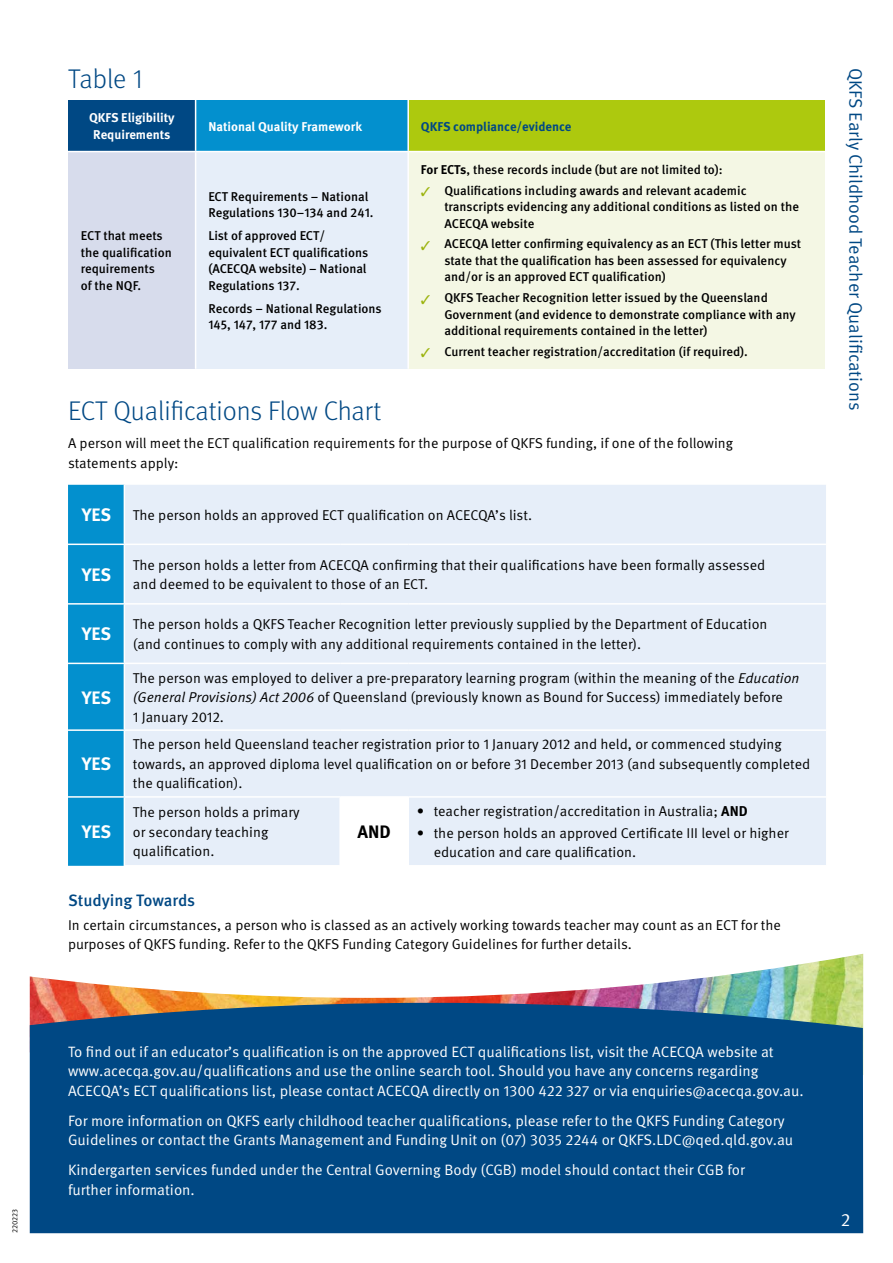
<style>
.page{position:relative;width:893px;height:1263px;background:#fff}
.page>*{position:absolute;margin:0;border:0;box-sizing:border-box;transform-origin:0 0}
.head_1_Light{font:300 27px "Meta OT";color:#004884}
.t1{font:18px "Meta OT Norm";color:#004884}
.t2{font:700 18px "Meta OT";letter-spacing:-.005em;color:#fff}
.t3{font:700 18px "Meta OT";color:#000}
.t4{font:18px "Meta OT Norm";color:#fff}
.head_3{font:500 16.5px "Meta OT";letter-spacing:-.005em;color:#004884}
.copy_2_5mm_space{font:15px/19.5px "Meta OT Norm";color:#fff}
.copy_2mm_space{font:14.25px/19.5px "Meta OT Norm";color:#000}
.bullet{font:14.25px/19.5px "Meta OT Norm";color:#000}
.bullet-2{font:500 12.75px/16.5px "Meta OT";color:#000}
.copy_2mm_space-2{font:500 12.75px/16.5px "Meta OT";color:#000}
.bullet_last{font:500 12.75px "Meta OT";color:#000}
.copy_2mm_space-3{font:700 12.75px/16.5px "Meta OT";color:#fff;text-align:center}
.copy_2mm_space-4{font:700 12.75px "Meta OT";color:#004884}
.t5{font:7.5px "Meta OT Norm";color:#000}
.s1{font-weight:700}
.s2{color:#9bb30d}
.s3{font-family:"Meta OT Norm Ita"}
.s4{font-family:"Meta OT";font-weight:700}
</style>
<div class="page">
<div style="left:68px;top:100px;width:128px;height:52px;background:#004884"></div>
<div style="left:196px;top:100px;width:212px;height:52px;background:#0390ce"></div>
<div style="left:408px;top:100px;width:417px;height:52px;background:#adc90e"></div>
<div style="left:68px;top:152px;width:128px;height:217px;background:#d7dcec"></div>
<div style="left:196px;top:152px;width:212px;height:217px;background:#e6eef9"></div>
<div style="left:408px;top:152px;width:417px;height:217px;background:#f4f7e4"></div>
<hr style="left:195px;top:100px;width:1px;height:51px;background:#fff">
<hr style="left:407px;top:100px;width:2px;height:51px;background:#fff">
<hr style="left:68px;top:151px;width:128px;height:1px;background:#fff">
<hr style="left:196px;top:151px;width:212px;height:1px;background:#fff">
<hr style="left:195px;top:152px;width:1px;height:217px;background:#fff">
<hr style="left:408px;top:151px;width:417px;height:1px;background:#fff">
<hr style="left:407px;top:152px;width:2px;height:217px;background:#fff">
<div style="left:68px;top:485px;width:56px;height:381px;background:#0390ce"></div>
<div style="left:125px;top:485px;width:701px;height:380px;background:#e6eef9"></div>
<div style="left:340px;top:797px;width:68px;height:69px;background:#fff"></div>
<hr style="left:68px;top:544px;width:56px;height:1px;background:#fff">
<hr style="left:124px;top:544px;width:216px;height:1px;background:#fff">
<hr style="left:340px;top:544px;width:68px;height:1px;background:#fff">
<hr style="left:408px;top:544px;width:418px;height:1px;background:#fff">
<hr style="left:68px;top:603px;width:56px;height:2px;background:#fff">
<hr style="left:124px;top:603px;width:216px;height:2px;background:#fff">
<hr style="left:340px;top:603px;width:68px;height:2px;background:#fff">
<hr style="left:408px;top:603px;width:418px;height:2px;background:#fff">
<hr style="left:68px;top:663px;width:56px;height:1px;background:#fff">
<hr style="left:124px;top:663px;width:216px;height:1px;background:#fff">
<hr style="left:340px;top:663px;width:68px;height:1px;background:#fff">
<hr style="left:408px;top:663px;width:418px;height:1px;background:#fff">
<hr style="left:68px;top:729px;width:56px;height:2px;background:#fff">
<hr style="left:124px;top:729px;width:216px;height:2px;background:#fff">
<hr style="left:340px;top:729px;width:68px;height:2px;background:#fff">
<hr style="left:408px;top:729px;width:418px;height:2px;background:#fff">
<hr style="left:68px;top:796px;width:56px;height:2px;background:#fff">
<hr style="left:124px;top:796px;width:216px;height:2px;background:#fff">
<hr style="left:340px;top:796px;width:68px;height:2px;background:#fff">
<hr style="left:339px;top:798px;width:2px;height:67px;background:#fff">
<hr style="left:408px;top:796px;width:418px;height:2px;background:#fff">
<img style="left:30px;top:954px;width:833px;height:49px">
<div style="left:30px;top:1003px;width:833px;height:230px;background:#004884"></div>
<p class="head_1_Light" style="left:68px;top:63px;width:79px">Table 1</p>
<p class="copy_2mm_space-3" style="left:89px;top:110px;width:87px">QKFS Eligibility<br>Requirements</p>
<p class="copy_2mm_space-3" style="left:208px;top:118px;width:155px">National Quality Framework</p>
<p class="copy_2mm_space-4" style="left:421px;top:118px;width:152px">QKFS compliance/evidence</p>
<p class="copy_2mm_space-2" style="left:81px;top:228px;width:93px">ECT that meets the qualification requirements<br>of the NQF.</p>
<p class="copy_2mm_space-2" style="left:208px;top:188px;width:167px">ECT Requirements – National<br>Regulations 130–134 and 241.</p>
<p class="copy_2mm_space-2" style="left:208px;top:228px;width:162px">List of approved ECT/ equivalent ECT qualifications (ACECQA website) – National<br>Regulations 137.</p>
<p class="copy_2mm_space-2" style="left:208px;top:300px;width:175px">Records – National Regulations<br>145, 147, 177 and 183.</p>
<p class="copy_2mm_space-2" style="left:421px;top:161px;width:303px"><span class="s1">For ECTs</span>, these records include (but are not limited to):</p>
<p class="bullet-2" style="left:444px;top:182px;width:356px;text-indent:-23px"><span class="s2">✓</span> Qualifications including awards and relevant academic transcripts evidencing any additional conditions as listed on the<br>ACECQA website</p>
<p class="bullet-2" style="left:444px;top:236px;width:358px;text-indent:-23px"><span class="s2">✓</span> ACECQA letter confirming equivalency as an ECT (This letter must state that the qualification has been assessed for equivalency and/or is an approved ECT qualification)</p>
<p class="bullet-2" style="left:444px;top:290px;width:353px;text-indent:-23px"><span class="s2">✓</span> QKFS Teacher Recognition letter issued by the Queensland<br>Government (and evidence to demonstrate compliance with any additional requirements contained in the letter)</p>
<p class="bullet_last" style="left:421px;top:344px;width:328px"><span class="s2">✓</span> Current teacher registration/accreditation (if required).</p>
<p class="head_1_Light" style="left:68px;top:395px;width:315px">ECT Qualifications Flow Chart</p>
<p class="copy_2mm_space" style="left:68px;top:434px;width:667px">A person will meet the ECT qualification requirements for the purpose of QKFS funding, if one of the following statements apply:</p>
<p class="t2" style="left:82px;top:504px;width:31px">YES</p>
<p class="copy_2mm_space" style="left:133px;top:505px;width:401px">The person holds an approved ECT qualification on ACECQA’s list.</p>
<p class="t2" style="left:82px;top:563px;width:31px">YES</p>
<p class="copy_2mm_space" style="left:133px;top:555px;width:634px">The person holds a letter from ACECQA confirming that their qualifications have been formally assessed and deemed to be equivalent to those of an ECT.</p>
<p class="t2" style="left:82px;top:623px;width:31px">YES</p>
<p class="copy_2mm_space" style="left:133px;top:615px;width:636px">The person holds a QKFS Teacher Recognition letter previously supplied by the Department of Education (and continues to comply with any additional requirements contained in the letter).</p>
<p class="t2" style="left:82px;top:686px;width:31px">YES</p>
<p class="copy_2mm_space" style="left:133px;top:668px;width:668px">The person was employed to deliver a pre-preparatory learning program (within the meaning of the <span class="s3">Education (General Provisions) Act 2006</span> of Queensland (previously known as Bound for Success) immediately before<br>1 January 2012.</p>
<p class="t2" style="left:82px;top:753px;width:31px">YES</p>
<p class="t2" style="left:82px;top:820px;width:31px">YES</p>
<p class="copy_2mm_space" style="left:133px;top:735px;width:679px">The person held Queensland teacher registration prior to 1 January 2012 and held, or commenced studying towards, an approved diploma level qualification on or before 31 December 2013 (and subsequently completed the qualification).</p>
<p class="copy_2mm_space" style="left:133px;top:803px;width:168px">The person holds a primary or secondary teaching qualification.</p>
<p class="t3" style="left:357px;top:820px;width:35px">AND</p>
<p class="bullet" style="left:417px;top:802px;width:332px">• teacher registration/accreditation in Australia; <span class="s4">AND</span></p>
<p class="bullet" style="left:434px;top:823px;width:356px;text-indent:-17px">• the person holds an approved Certificate III level or higher education and care qualification.</p>
<p class="head_3" style="left:68px;top:890px;width:129px">Studying Towards</p>
<p class="copy_2mm_space" style="left:68px;top:915px;width:714px">In certain circumstances, a person who is classed as an actively working towards teacher may count as an ECT for the purposes of QKFS funding. Refer to the QKFS Funding Category Guidelines for further details.</p>
<p class="t1" style="left:867px;top:68px;width:344px;rotate:90deg">QKFS Early Childhood Teacher Qualifications</p>
<p class="copy_2_5mm_space" style="left:68px;top:1042px;width:737px">To find out if an educator’s qualification is on the approved ECT qualifications list, visit the ACECQA website at www.acecqa.gov.au/qualifications and use the online search tool. Should you have any concerns regarding<br>ACECQA’s ECT qualifications list, please contact ACECQA directly on 1300 422 327 or via enquiries@acecqa.gov.au.</p>
<p class="copy_2_5mm_space" style="left:68px;top:1111px;width:727px">For more information on QKFS early childhood teacher qualifications, please refer to the QKFS Funding Category<br>Guidelines or contact the Grants Management and Funding Unit on (07) 3035 2244 or QKFS.LDC@qed.qld.gov.au</p>
<p class="copy_2_5mm_space" style="left:68px;top:1161px;width:678px">Kindergarten services funded under the Central Governing Body (CGB) model should contact their CGB for further information.</p>
<p class="t5" style="left:10px;top:1233px;width:25px;rotate:-90deg">220223</p>
<p class="t4" style="left:841px;top:1208px;width:11px">2</p>
</div>
